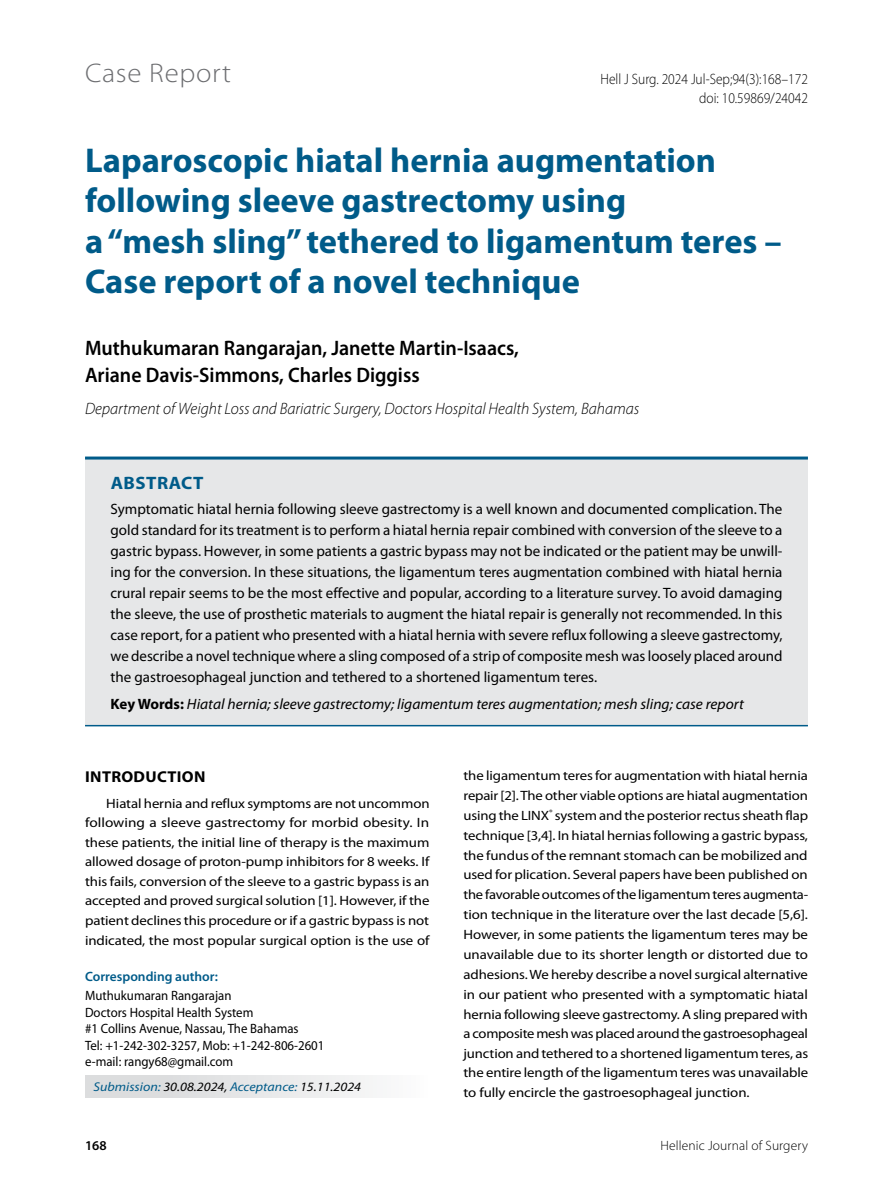
<style>
.page{position:relative;width:893px;height:1191px;background:#fff}
.page>*{position:absolute;margin:0;border:0;box-sizing:border-box;transform-origin:0 0}
.t1{font:700 34.5px/40.5px "Myriad Pro";color:#005b89}
.t2{font:300 27px "Myriad Pro";letter-spacing:.025em;color:#6d6e71;scale:1.07 1}
.t3{font:600 21px/27px "Myriad Pro";color:#000;scale:.95 1}
.t4{font:700 18px "Myriad Pro";letter-spacing:.025em;color:#005b89;scale:1.05 1}
.t5{font:italic 300 16.5px "Myriad Pro";color:#000}
.t6{font:700 15.75px "Myriad Pro";letter-spacing:.02em;color:#000;scale:1.05 1}
.t7{font:15px/21px "Myriad Pro";color:#000;text-align:justify}
.t8{font:italic 15px "Myriad Pro";color:#000}
.t9{font:300 15px/19.5px "Myriad Pro";color:#000;text-align:right;scale:.9 1}
.t10{font:13.5px/19.8px "Myriad Pro";letter-spacing:-.005em;color:#000;text-align:justify;scale:1.1 1}
.t11{font:13.5px/16.5px "Myriad Pro";letter-spacing:-.005em;color:#000;scale:.95 1}
.t12{font:300 13.5px "Myriad Pro";letter-spacing:.01em;color:#000}
.t13{font:600 13.5px "Myriad Pro";color:#005b89}
.t14{font:600 13.5px "Myriad Pro";color:#000}
.t15{font:italic 12.75px "Myriad Pro";color:#005b89;scale:1.1 1}
.s1{font-weight:700;font-style:normal}
.s2{color:#000}
</style>
<div class="page">
<div style="left:85px;top:1075px;width:343px;height:22px;background:linear-gradient(to right,#d6d7d8,#fafafb)"></div>
<div style="left:85px;top:458px;width:723px;height:267px;background:#e6e7e8"></div>
<hr style="left:85px;top:725px;width:723px;height:1px;background:#005b89">
<hr style="left:85px;top:456px;width:723px;height:3px;background:#005b89">
<h2 class="t2" style="left:85px;top:57px;width:138px">Case Report</h2>
<p class="t9" style="left:601px;top:69px;width:232px">Hell J Surg. 2024 Jul-Sep;94(3):168–172 doi: 10.59869/24042</p>
<h1 class="t1" style="left:85px;top:139px;width:698px">Laparoscopic hiatal hernia augmentation following sleeve gastrectomy using<br>a “mesh sling” tethered to ligamentum teres – Case report of a novel technique</h1>
<h3 class="t3" style="left:85px;top:333px;width:458px">Muthukumaran Rangarajan, Janette Martin-Isaacs,<br>Ariane Davis-Simmons, Charles Diggiss</h3>
<p class="t5" style="left:85px;top:399px;width:556px">Department of Weight Loss and Bariatric Surgery, Doctors Hospital Health System, Bahamas</p>
<h3 class="t4" style="left:111px;top:471px;width:90px">Abstract</h3>
<p class="t7" style="left:111px;top:498px;width:674px">Symptomatic hiatal hernia following sleeve gastrectomy is a well known and documented complication. The gold standard for its treatment is to perform a hiatal hernia repair combined with conversion of the sleeve to a gastric bypass. However, in some patients a gastric bypass may not be indicated or the patient may be unwill&shy;ing for the conversion. In these situations, the ligamentum teres augmentation combined with hiatal hernia crural repair seems to be the most effective and popular, according to a literature survey. To avoid damaging the sleeve, the use of prosthetic materials to augment the hiatal repair is generally not recommended. In this case report, for a patient who presented with a hiatal hernia with severe reflux following a sleeve gastrectomy, we describe a novel technique where a sling composed of a strip of composite mesh was loosely placed around the gastroesophageal junction and tethered to a shortened ligamentum teres.</p>
<p class="t8" style="left:111px;top:694px;width:635px"><span class="s1">Key Words:</span> Hiatal hernia; sleeve gastrectomy; ligamentum teres augmentation; mesh sling; case report</p>
<p class="t6" style="left:85px;top:766px;width:116px">INTRODUCTION</p>
<p class="t10" style="left:85px;top:793px;width:315px;text-indent:21px">Hiatal hernia and reflux symptoms are not uncommon following a sleeve gastrectomy for morbid obesity. In these patients, the initial line of therapy is the maximum allowed dosage of proton-pump inhibitors for 8 weeks. If this fails, conversion of the sleeve to a gastric bypass is an accepted and proved surgical solution [1]. However, if the patient declines this procedure or if a gastric bypass is not indicated, the most popular surgical option is the use of</p>
<p class="t13" style="left:85px;top:967px;width:134px">Corresponding author:</p>
<p class="t11" style="left:85px;top:987px;width:254px">Muthukumaran Rangarajan<br>Doctors Hospital Health System<br>#1 Collins Avenue, Nassau, The Bahamas<br>Tel: +1-242-302-3257, Mob: +1-242-806-2601 e-mail: rangy68@gmail.com</p>
<p class="t15" style="left:94px;top:1078px;width:245px">Submission: <span class="s2">30.08.2024,</span> Acceptance: <span class="s2">15.11.2024</span></p>
<p class="t10" style="left:463px;top:765px;width:315px">the ligamentum teres for augmentation with hiatal hernia repair [2]. The other viable options are hiatal augmentation using the LINX<sup>®</sup> system and the posterior rectus sheath flap technique [3,4]. In hiatal hernias following a gastric bypass, the fundus of the remnant stomach can be mobilized and used for plication. Several papers have been published on the favorable outcomes of the ligamentum teres augmenta&shy;tion technique in the literature over the last decade [5,6].<br>However, in some patients the ligamentum teres may be unavailable due to its shorter length or distorted due to adhesions. We hereby describe a novel surgical alternative in our patient who presented with a symptomatic hiatal hernia following sleeve gastrectomy. A sling prepared with a composite mesh was placed around the gastroesophageal junction and tethered to a shortened ligamentum teres, as the entire length of the ligamentum teres was unavailable to fully encircle the gastroesophageal junction.</p>
<p class="t14" style="left:85px;top:1137px;width:23px">168</p>
<p class="t12" style="left:660px;top:1137px;width:149px">Hellenic Journal of Surgery</p>
</div>
